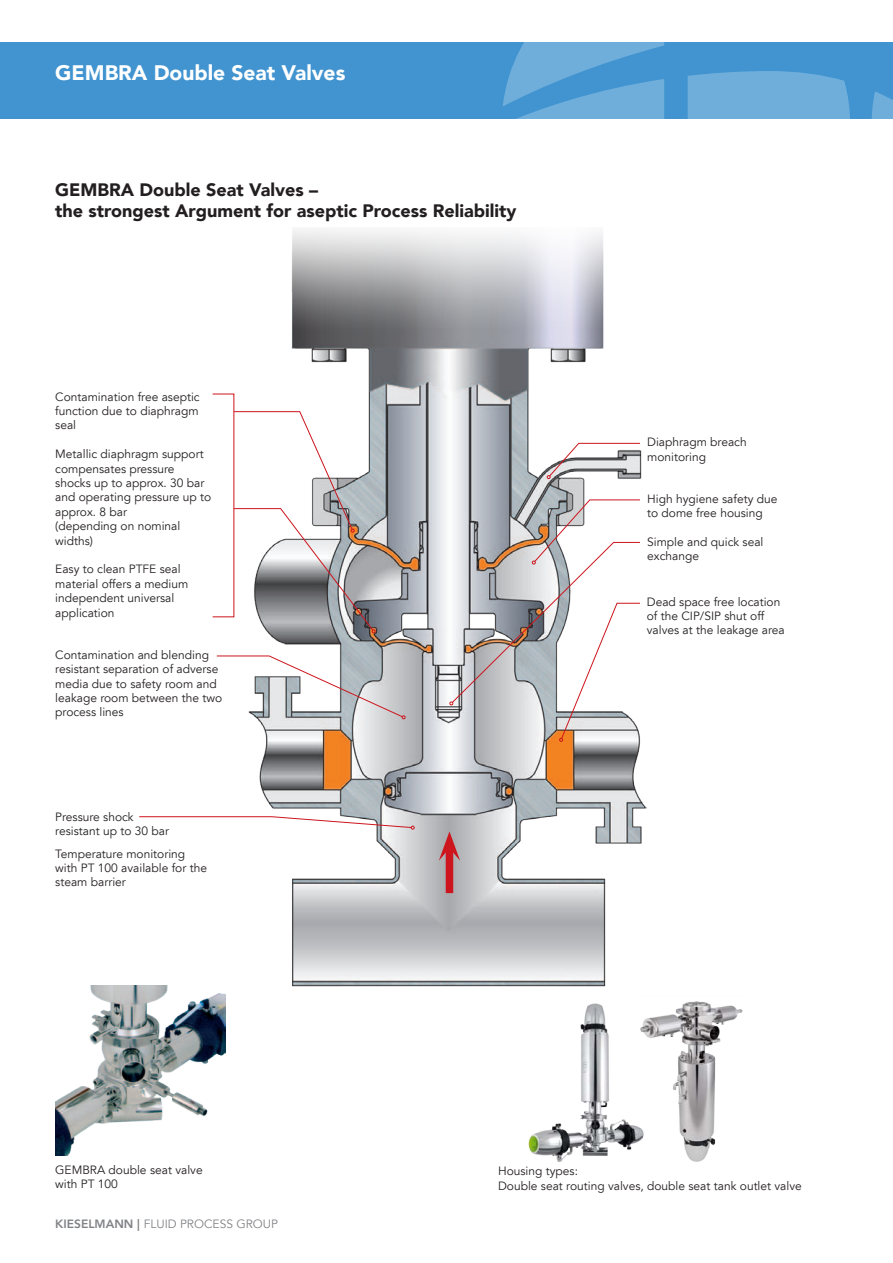
<style>
.page{position:relative;width:893px;height:1263px;background:#fff}
.page>*{position:absolute;margin:0;border:0;box-sizing:border-box;transform-origin:0 0}
.t1{font:900 21px "Avenir LT";color:#fff}
.t2{font:900 18px/21.6px "Avenir LT";color:#231f20}
.t3{font:12px/14.4px "Avenir LT";color:#231f20}
.t4{font:12px "Avenir LT";color:#808285}
.s1{font-weight:800}
</style>
<div class="page">
<div style="left:0;top:43px;width:893px;height:76px;background:#4194d0"></div>
<svg style="left:688px;top:71px;width:162px;height:48px"></svg>
<svg style="left:503px;top:43px;width:161px;height:76px"></svg>
<svg style="left:872px;top:91px;width:21px;height:28px"></svg>
<img style="left:257px;top:229px;width:389px;height:758px">
<svg style="left:547px;top:443px;width:94px;height:36px"></svg>
<svg style="left:449px;top:499px;width:192px;height:243px"></svg>
<svg style="left:233px;top:411px;width:143px;height:222px"></svg>
<svg style="left:216px;top:655px;width:190px;height:64px"></svg>
<div style="left:446px;top:848px;width:7px;height:45px;background:#cd151d"></div>
<svg style="left:439px;top:831px;width:21px;height:30px"></svg>
<svg style="left:139px;top:816px;width:276px;height:13px"></svg>
<img style="left:55px;top:986px;width:170px;height:170px">
<img style="left:528px;top:1003px;width:108px;height:159px">
<img style="left:636px;top:1001px;width:107px;height:161px">
<h1 class="t1" style="left:55px;top:60px;width:292px">GEMBRA Double Seat Valves</h1>
<h2 class="t2" style="left:55px;top:178px;width:463px">GEMBRA Double Seat Valves –<br>the strongest Argument for aseptic Process Reliability</h2>
<p class="t3" style="left:55px;top:390px;width:146px;text-align:justify">Contamination free aseptic function due to diaphragm seal</p>
<p class="t3" style="left:55px;top:447px;width:157px">Metallic diaphragm support compensates pressure shocks up to approx. 30 bar and operating pressure up to approx. 8 bar<br>(depending on nominal widths)</p>
<p class="t3" style="left:55px;top:562px;width:135px">Easy to clean PTFE seal material offers a medium independent universal application</p>
<p class="t3" style="left:55px;top:648px;width:169px">Contamination and blending resistant separation of adverse media due to safety room and leakage room between the two process lines</p>
<p class="t3" style="left:55px;top:810px;width:115px">Pressure shock resistant up to 30 bar</p>
<p class="t3" style="left:55px;top:847px;width:153px">Temperature monitoring with PT 100 available for the steam barrier</p>
<p class="t3" style="left:647px;top:435px;width:101px">Diaphragm breach monitoring</p>
<p class="t3" style="left:647px;top:492px;width:132px">High hygiene safety due to dome free housing</p>
<p class="t3" style="left:647px;top:535px;width:118px">Simple and quick seal exchange</p>
<p class="t3" style="left:647px;top:594px;width:140px">Dead space free location of the CIP/SIP shut off valves at the leakage area</p>
<p class="t3" style="left:55px;top:1162px;width:149px">GEMBRA double seat valve with PT 100</p>
<p class="t3" style="left:498px;top:1164px;width:305px">Housing types:<br>Double seat routing valves, double seat tank outlet valve</p>
<p class="t4" style="left:55px;top:1217px;width:224px"><span class="s1">KIESELMANN |</span> FLUID PROCESS GROUP</p>
</div>
